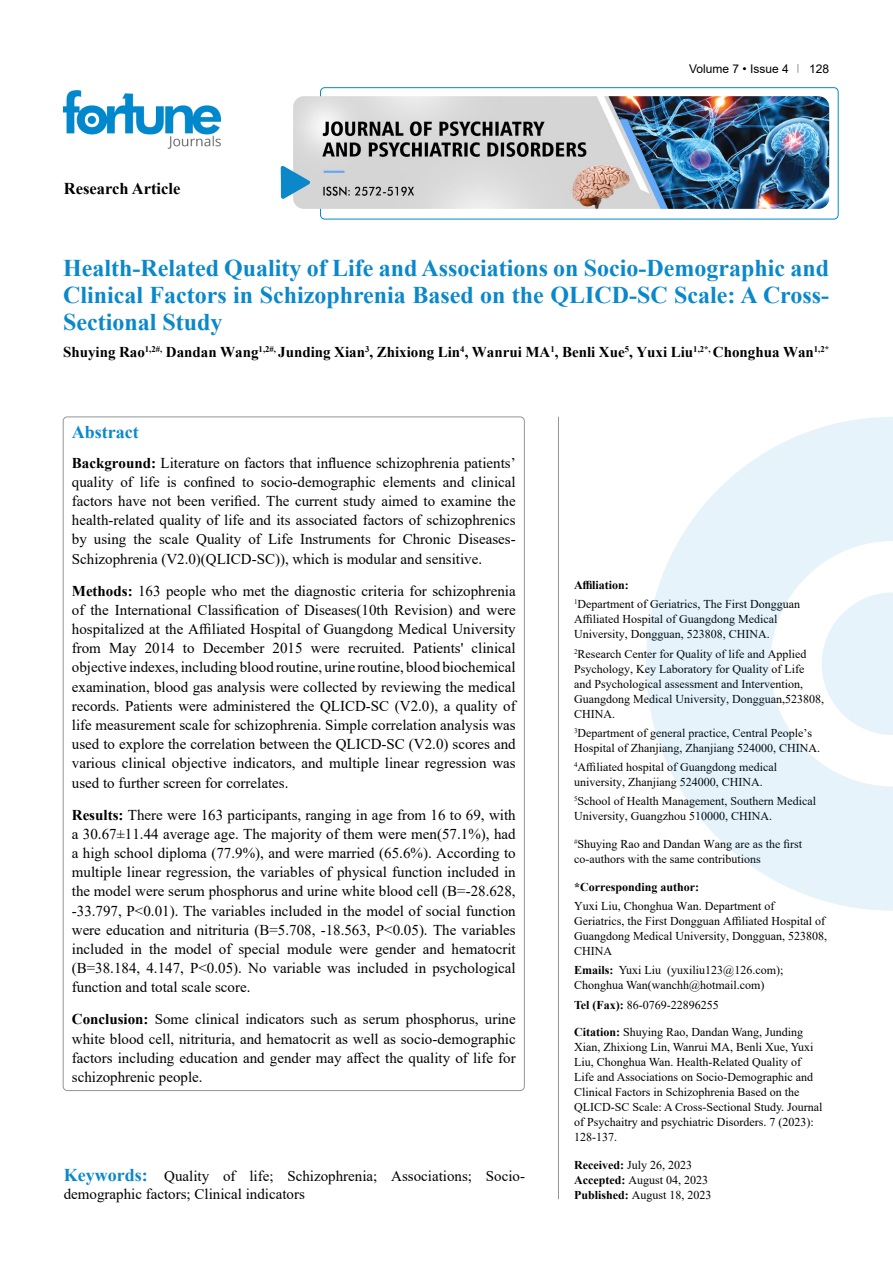
<style>
.page{position:relative;width:893px;height:1263px;background:#fff}
.page>*{position:absolute;margin:0;border:0;box-sizing:border-box;transform-origin:0 0}
.t1{font:700 24px/27px "Times New Roman";color:#0a88ca;text-align:justify}
.t2{font:700 18px "Times New Roman";color:#0a88ca}
.t3{font:700 16.5px "Times New Roman";color:#000}
.t4{font:15px/19.2px "Times New Roman";color:#000;text-align:justify}
.t5{font:700 15px "Times New Roman";color:#000}
.t6{font:12px/15px "Times New Roman";color:#000}
.t7{font:700 12px "Times New Roman";color:#000}
.t8{font:12px "Arial";color:#000}
.s1{font-weight:700}
.s2{font-weight:700;font-size:18px;color:#0a88ca}
</style>
<div class="page">
<div style="left:320px;top:87px;width:518px;height:132px;border:1px solid #0a88ca;border-radius:4px"></div>
<img style="left:64px;top:90px;width:157px;height:59px">
<img style="left:293px;top:96px;width:536px;height:113px">
<svg style="left:281px;top:166px;width:29px;height:33px"></svg>
<svg style="left:646px;top:417px;width:247px;height:494px;fill:#e6f3fa"></svg>
<svg style="left:822px;top:592px;width:71px;height:143px"></svg>
<hr style="left:558px;top:417px;width:1px;height:782px;background:#939598">
<p class="t3" style="left:64px;top:176px;width:118px">Research Article</p>
<p class="t8" style="left:689px;top:60px;width:101px">Volume 7 • Issue 4</p>
<p class="t8" style="left:809px;top:60px;width:22px">128</p>
<h1 class="t1" style="left:63px;top:254px;width:768px">Health-Related Quality of Life and Associations on Socio-Demographic and Clinical Factors in Schizophrenia Based on the QLICD-SC Scale: A Cross-Sectional Study</h1>
<p class="t5" style="left:63px;top:341px;width:768px">Shuying Rao<sup>1,2#,</sup> Dandan Wang<sup>1,2#,</sup> Junding Xian<sup>3</sup>, Zhixiong Lin<sup>4</sup>, Wanrui MA<sup>1</sup>, Benli Xue<sup>5</sup>, Yuxi Liu<sup>1,2*,</sup> Chonghua Wan<sup>1,2*</sup></p>
<p class="t2" style="left:72px;top:419px;width:68px">Abstract</p>
<p class="t4" style="left:72px;top:452px;width:445px"><span class="s1">Background:</span> Literature on factors that influence schizophrenia patients’ quality of life is confined to socio-demographic elements and clinical factors have not been verified. The current study aimed to examine the health-related quality of life and its associated factors of schizophrenics by using the scale Quality of Life Instruments for Chronic Diseases-Schizophrenia (V2.0)(QLICD-SC)), which is modular and sensitive.</p>
<p class="t4" style="left:72px;top:580px;width:445px"><span class="s1">Methods:</span> 163 people who met the diagnostic criteria for schizophrenia of the International Classification of Diseases(10th Revision) and were hospitalized at the Affiliated Hospital of Guangdong Medical University from May 2014 to December 2015 were recruited. Patients' clinical objective indexes, including blood routine, urine routine, blood biochemical examination, blood gas analysis were collected by reviewing the medical records. Patients were administered the QLICD-SC (V2.0), a quality of life measurement scale for schizophrenia. Simple correlation analysis was used to explore the correlation between the QLICD-SC (V2.0) scores and various clinical objective indicators, and multiple linear regression was used to further screen for correlates.</p>
<p class="t4" style="left:72px;top:804px;width:445px"><span class="s1">Results:</span> There were 163 participants, ranging in age from 16 to 69, with a 30.67±11.44 average age. The majority of them were men(57.1%), had a high school diploma (77.9%), and were married (65.6%). According to multiple linear regression, the variables of physical function included in the model were serum phosphorus and urine white blood cell (B=-28.628, -33.797, P&lt;0.01). The variables included in the model of social function were education and nitrituria (B=5.708, -18.563, P&lt;0.05). The variables included in the model of special module were gender and hematocrit (B=38.184, 4.147, P&lt;0.05). No variable was included in psychological function and total scale score.</p>
<p class="t4" style="left:72px;top:1009px;width:445px"><span class="s1">Conclusion:</span> Some clinical indicators such as serum phosphorus, urine white blood cell, nitrituria, and hematocrit as well as socio-demographic factors including education and gender may affect the quality of life for schizophrenic people.</p>
<p class="t4" style="left:64px;top:1166px;width:463px;line-height:18.5px"><span class="s2">Keywords:</span> Quality of life; Schizophrenia; Associations; Socio&shy;demographic factors; Clinical indicators</p>
<p class="t6" style="left:574px;top:575px;width:228px;line-height:19.2px"><span class="s1">Affiliation:<br></span><sup>1</sup>Department of Geriatrics, The First Dongguan</p>
<p class="t6" style="left:574px;top:611px;width:205px">Affiliated Hospital of Guangdong Medical<br>University, Dongguan, 523808, CHINA.</p>
<p class="t6" style="left:574px;top:646px;width:251px"><sup>2</sup>Research Center for Quality of life and Applied Psychology, Key Laboratory for Quality of Life and Psychological assessment and Intervention, Guangdong Medical University, Dongguan,523808, CHINA.</p>
<p class="t6" style="left:574px;top:725px;width:247px"><sup>3</sup>Department of general practice, Central People’s<br>Hospital of Zhanjiang, Zhanjiang 524000, CHINA.</p>
<p class="t6" style="left:574px;top:759px;width:204px"><sup>4</sup>Affiliated hospital of Guangdong medical university, Zhanjiang 524000, CHINA.</p>
<p class="t6" style="left:574px;top:793px;width:244px"><sup>5</sup>School of Health Management, Southern Medical<br>University, Guangzhou 510000, CHINA.</p>
<p class="t6" style="left:574px;top:836px;width:230px"><sup>#</sup>Shuying Rao and Dandan Wang are as the first co-authors with the same contributions</p>
<p class="t7" style="left:574px;top:878px;width:127px">*Corresponding author:</p>
<p class="t6" style="left:574px;top:898px;width:254px">Yuxi Liu, Chonghua Wan. Department of Geriatrics, the First Dongguan Affiliated Hospital of Guangdong Medical University, Dongguan, 523808, CHINA</p>
<p class="t6" style="left:574px;top:962px;width:211px"><span class="s1">Emails:</span> Yuxi Liu (yuxiliu123@126.com);<br>Chonghua Wan(wanchh@hotmail.com)</p>
<p class="t6" style="left:574px;top:997px;width:146px"><span class="s1">Tel (Fax):</span> 86-0769-22896255</p>
<p class="t6" style="left:574px;top:1024px;width:250px"><span class="s1">Citation:</span> Shuying Rao, Dandan Wang, Junding Xian, Zhixiong Lin, Wanrui MA, Benli Xue, Yuxi Liu, Chonghua Wan. Health-Related Quality of Life and Associations on Socio-Demographic and Clinical Factors in Schizophrenia Based on the QLICD-SC Scale: A Cross-Sectional Study. Journal of Psychaitry and psychiatric Disorders. 7 (2023):<br>128-137.</p>
<p class="t6" style="left:574px;top:1157px;width:139px"><span class="s1">Received:</span> July 26, 2023<br><span class="s1">Accepted:</span> August 04, 2023<br><span class="s1">Published:</span> August 18, 2023</p>
</div>
